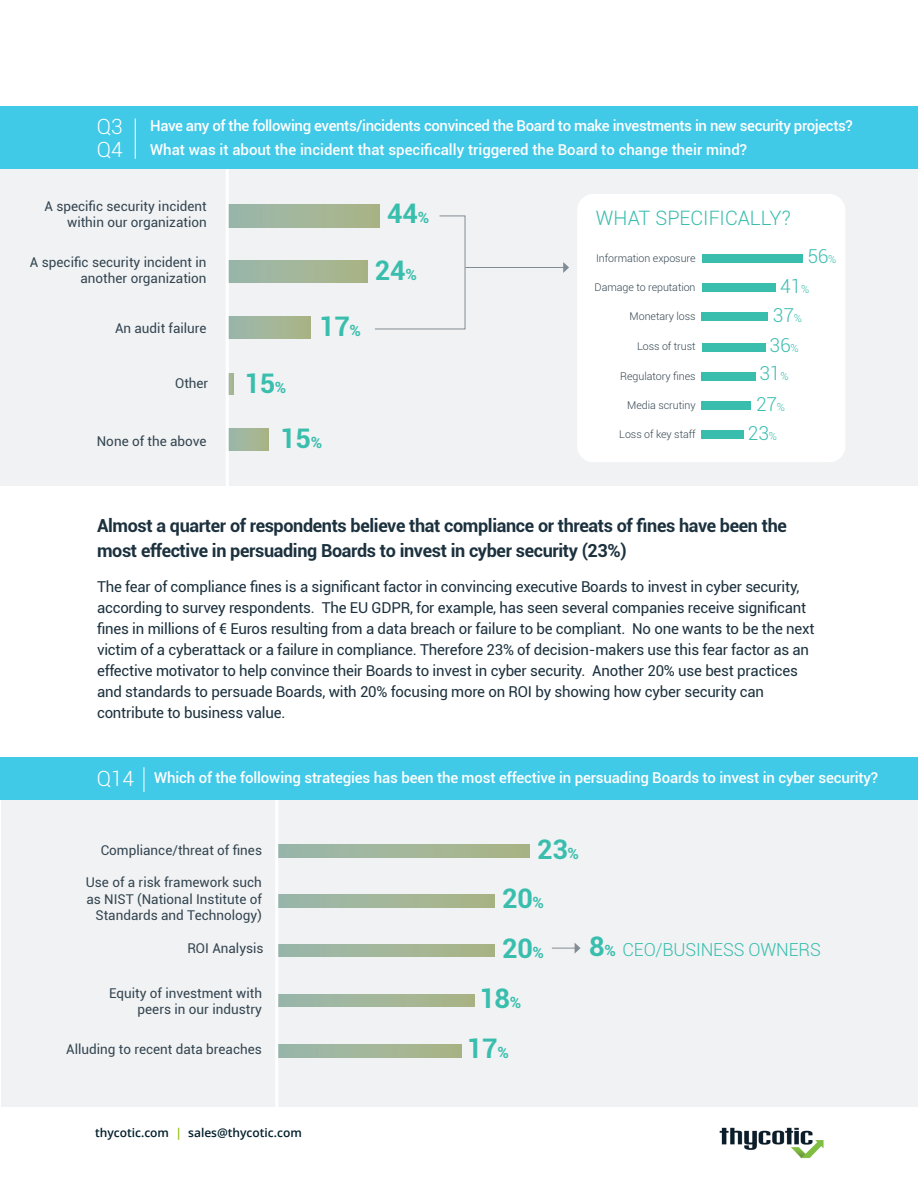
<style>
.page{position:relative;width:918px;height:1188px;background:#fff}
.page>*{position:absolute;margin:0;border:0;box-sizing:border-box;transform-origin:0 0}
.t1{font:700 27px "Roboto";letter-spacing:-.01em;color:#39beae}
.t2{font:300 21px "Roboto";color:#fff}
.t3{font:300 19.95px "Roboto";color:#39beae}
.t4{font:300 19.2px "Roboto";letter-spacing:-.01em;color:#39beae}
.t5{font:700 18px/25.5px "Roboto";letter-spacing:-.02em;color:#1c313e}
.t6{font:300 18px "Roboto";letter-spacing:-.01em;color:#39beae}
.t7{font:15px/21px "Roboto";letter-spacing:-.015em;color:#1c313e}
.t8{font:500 15px "Roboto";letter-spacing:-.01em;color:#fff}
.t9{font:13.5px/16.5px "Roboto";color:#334551;text-align:right}
.t10{font:600 12px "Open Sans";color:#031f2c}
.t11{font:300 10.65px "Roboto";letter-spacing:-.005em;color:#334551}
.s1{font-size:15.45px}
.s2{font-size:11.1px}
.s3{color:#8dbb00}
.s4{font-weight:700;font-size:27px}
.s5{font-weight:700;font-size:15.45px}
</style>
<div class="page">
<img style="left:719px;top:1128px;width:105px;height:31px">
<div style="left:0;top:160px;width:918px;height:326px;background:#f1f2f3"></div>
<div style="left:226px;top:205px;width:153px;height:22px;background:linear-gradient(to right,#99b7ad,#abb586)"></div>
<div style="left:226px;top:260px;width:142px;height:23px;background:linear-gradient(to right,#99b7ad,#abb586)"></div>
<div style="left:226px;top:317px;width:84px;height:22px;background:linear-gradient(to right,#99b7ad,#abb587)"></div>
<div style="left:226px;top:428px;width:42px;height:23px;background:linear-gradient(to right,#9ab7ae,#aab588)"></div>
<div style="left:226px;top:373px;width:7px;height:21px;background:#a4b79a"></div>
<div style="left:577px;top:194px;width:268px;height:268px;background:#fff;border-radius:16px"></div>
<div style="left:702px;top:254px;width:101px;height:8px;background:#39beae"></div>
<div style="left:702px;top:283px;width:74px;height:8px;background:#39beae"></div>
<div style="left:702px;top:312px;width:66px;height:9px;background:#39beae"></div>
<div style="left:702px;top:343px;width:63px;height:8px;background:#39beae"></div>
<div style="left:702px;top:372px;width:54px;height:8px;background:#39beae"></div>
<div style="left:702px;top:401px;width:49px;height:8px;background:#39beae"></div>
<div style="left:702px;top:430px;width:42px;height:9px;background:#39beae"></div>
<hr style="left:226px;top:160px;width:3px;height:358px;background:#fff">
<hr style="left:465px;top:267px;width:99px;height:1px;background:#828c94">
<svg style="left:563px;top:262px;width:6px;height:11px"></svg>
<svg style="left:374px;top:215px;width:92px;height:115px"></svg>
<div style="left:0;top:106px;width:918px;height:63px;background:#41c9e8"></div>
<hr style="left:135px;top:118px;width:1px;height:41px;background:#fff">
<div style="left:2px;top:797px;width:916px;height:310px;background:#f1f2f3"></div>
<svg style="left:278px;top:845px;width:251px;height:13px;background:#a2b599"></svg>
<svg style="left:278px;top:894px;width:217px;height:14px;background:#a2b599"></svg>
<svg style="left:278px;top:944px;width:217px;height:13px;background:#a2b599"></svg>
<svg style="left:278px;top:994px;width:196px;height:13px;background:#a2b599"></svg>
<svg style="left:278px;top:1044px;width:183px;height:13px;background:#a2b599"></svg>
<hr style="left:275px;top:789px;width:3px;height:334px;background:#fff">
<div style="left:0;top:757px;width:918px;height:43px;background:#41c9e8"></div>
<svg style="left:144px;top:767px;width:1px;height:25px"></svg>
<svg style="left:552px;top:943px;width:29px;height:11px"></svg>
<p class="t2" style="left:97px;top:112px;width:27px">Q3</p>
<p class="t2" style="left:97px;top:135px;width:27px">Q4</p>
<p class="t8" style="left:150px;top:115px;width:704px">Have any of the following events/incidents convinced the Board to make investments in new security projects?</p>
<p class="t8" style="left:150px;top:139px;width:599px">What was it about the incident that specifically triggered the Board to change their mind?</p>
<p class="t9" style="left:45px;top:197px;width:164px">A specific security incident within our organization</p>
<p class="t9" style="left:30px;top:253px;width:178px">A specific security incident in another organization</p>
<p class="t9" style="left:115px;top:319px;width:93px">An audit failure</p>
<p class="t9" style="left:175px;top:374px;width:35px">Other</p>
<p class="t9" style="left:97px;top:433px;width:111px">None of the above</p>
<p class="t1" style="left:319px;top:308px;width:43px">17<span class="s1">%</span></p>
<p class="t1" style="left:245px;top:365px;width:43px">15<span class="s1">%</span></p>
<p class="t1" style="left:280px;top:420px;width:43px">15<span class="s1">%</span></p>
<p class="t1" style="left:387px;top:195px;width:43px">44<span class="s1">%</span></p>
<p class="t1" style="left:375px;top:252px;width:43px">24<span class="s1">%</span></p>
<p class="t3" style="left:596px;top:204px;width:196px">WHAT SPECIFICALLY?</p>
<p class="t11" style="left:596px;top:251px;width:101px">Information exposure</p>
<p class="t11" style="left:595px;top:280px;width:103px">Damage to reputation</p>
<p class="t11" style="left:630px;top:309px;width:67px">Monetary loss</p>
<p class="t11" style="left:637px;top:339px;width:60px">Loss of trust</p>
<p class="t11" style="left:620px;top:368px;width:77px">Regulatory fines</p>
<p class="t11" style="left:627px;top:398px;width:70px">Media scrutiny</p>
<p class="t11" style="left:619px;top:427px;width:78px">Loss of key staff</p>
<p class="t4" style="left:807px;top:243px;width:31px">56<span class="s2">%</span></p>
<p class="t4" style="left:780px;top:273px;width:31px">41<span class="s2">%</span></p>
<p class="t4" style="left:773px;top:302px;width:31px">37<span class="s2">%</span></p>
<p class="t4" style="left:770px;top:332px;width:31px">36<span class="s2">%</span></p>
<p class="t4" style="left:759px;top:360px;width:31px">31<span class="s2">%</span></p>
<p class="t4" style="left:756px;top:390px;width:31px">27<span class="s2">%</span></p>
<p class="t4" style="left:748px;top:420px;width:31px">23<span class="s2">%</span></p>
<p class="t5" style="left:97px;top:512px;width:691px">Almost a quarter of respondents believe that compliance or threats of fines have been the most effective in persuading Boards to invest in cyber security (23%)</p>
<p class="t7" style="left:97px;top:576px;width:719px">The fear of compliance fines is a significant factor in convincing executive Boards to invest in cyber security, according to survey respondents. The EU GDPR, for example, has seen several companies receive significant fines in millions of € Euros resulting from a data breach or failure to be compliant. No one wants to be the next victim of a cyberattack or a failure in compliance. Therefore 23% of decision-makers use this fear factor as an effective motivator to help convince their Boards to invest in cyber security. Another 20% use best practices and standards to persuade Boards, with 20% focusing more on ROI by showing how cyber security can contribute to business value.</p>
<p class="t2" style="left:97px;top:764px;width:39px">Q14</p>
<p class="t8" style="left:154px;top:767px;width:726px">Which of the following strategies has been the most effective in persuading Boards to invest in cyber security?</p>
<p class="t9" style="left:101px;top:841px;width:163px">Compliance/threat of fines</p>
<p class="t9" style="left:86px;top:874px;width:178px">Use of a risk framework such as NIST (National Institute of<br>Standards and Technology)</p>
<p class="t9" style="left:187px;top:939px;width:78px">ROI Analysis</p>
<p class="t9" style="left:109px;top:984px;width:154px">Equity of investment with peers in our industry</p>
<p class="t9" style="left:66px;top:1041px;width:197px">Alluding to recent data breaches</p>
<p class="t10" style="left:95px;top:1124px;width:208px">thycotic.com <span class="s3">|</span> sales@thycotic.com</p>
<p class="t1" style="left:537px;top:831px;width:43px">23<span class="s1">%</span></p>
<p class="t1" style="left:502px;top:880px;width:43px">20<span class="s1">%</span></p>
<p class="t1" style="left:502px;top:929px;width:43px">20<span class="s1">%</span></p>
<p class="t1" style="left:479px;top:979px;width:43px">18<span class="s1">%</span></p>
<p class="t1" style="left:467px;top:1029px;width:43px">17<span class="s1">%</span></p>
<p class="t6" style="left:589px;top:937px;width:233px"><span class="s4">8</span><span class="s5">%</span> CEO/BUSINESS OWNERS</p>
</div>
